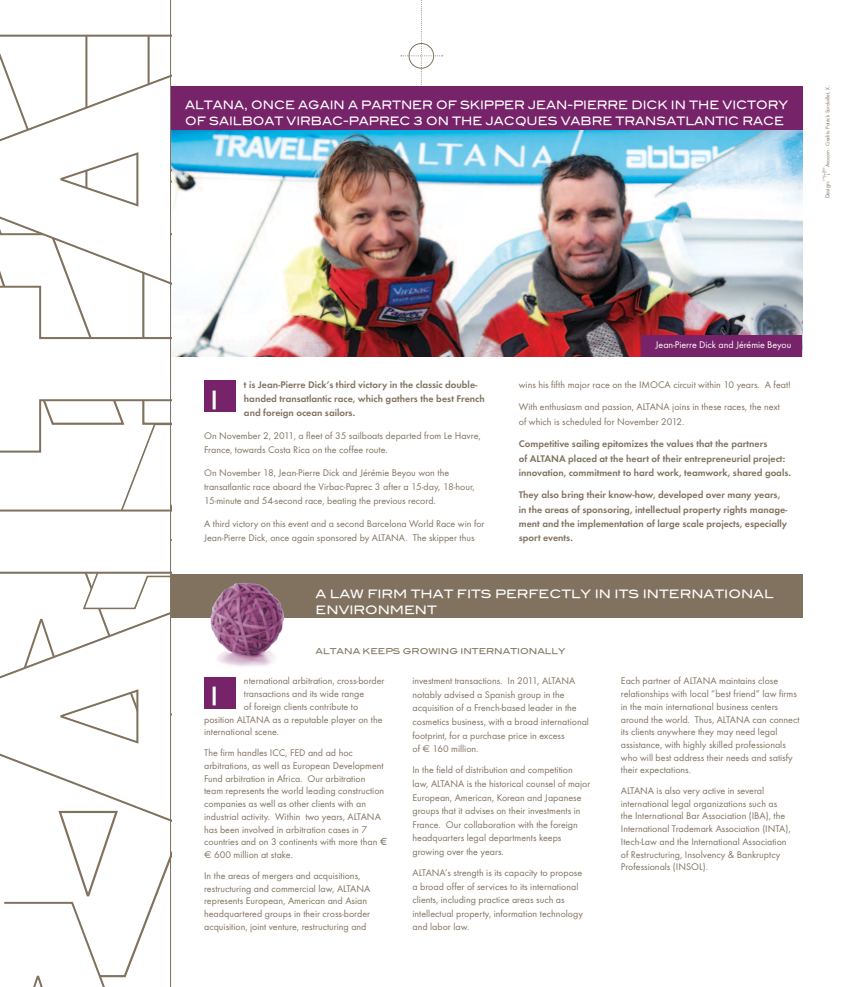
<style>
.page{position:relative;width:842px;height:987px;background:#fff}
.page>*{position:absolute;margin:0;border:0;box-sizing:border-box;transform-origin:0 0}
.t1{font:25px "Blair Md ITCTT Medium";color:#fff}
.t2{font:11.5px/16px "Blair Md ITCTT Medium";color:#fff;scale:.92 1}
.t3{font:11.5px/16px "Blair Md ITCTT Medium";color:#fff}
.t4{font:10px/12.7px "Futura T";color:#81725f}
.t5{font:600 10px/14.2px "Futura T";color:#81725f}
.t6{font:10px "Futura T";letter-spacing:-.005em;color:#fff}
.t7{font:8px "Blair Md ITCTT Medium";color:#81725f}
.t8{font:6px "Futura T";color:#81725f}
.t9{font:5.5px "Futura T";color:#81725f}
.s1{font-family:"Euro Sans"}
</style>
<div class="page">
<img style="left:171px;top:130px;width:631px;height:226px">
<svg style="left:69px;top:844px;width:101px;height:56px"></svg>
<svg style="left:4px;top:900px;width:152px;height:86px"></svg>
<svg style="left:0;top:34px;width:170px;height:810px"></svg>
<hr style="left:170px;top:0;width:1px;height:986px;background:#81725f">
<svg style="left:401px;top:0;width:42px;height:85px"></svg>
<div style="left:409px;top:43px;width:25px;height:26px;border:1px solid #81725f;border-radius:50%"></div>
<div style="left:171px;top:86px;width:631px;height:44px;background:#762369"></div>
<div style="left:641px;top:335px;width:161px;height:21px;background:#762369"></div>
<div style="left:204px;top:380px;width:31px;height:31px;background:#762369"></div>
<div style="left:171px;top:574px;width:631px;height:44px;background:#81725f"></div>
<img style="left:210px;top:583px;width:74px;height:84px">
<div style="left:204px;top:676px;width:31px;height:32px;background:#762369"></div>
<svg style="left:822px;top:167px;width:8px;height:14px"></svg>
<p class="t2" style="left:185px;top:96px;width:657px">ALTANA, ONCE AGAIN A PARTNER OF SKIPPER JEAN-PIERRE DICK IN THE VICTORY<br>OF SAILBOAT VIRBAC-PAPREC 3 ON THE JACQUES VABRE TRANSATLANTIC RACE</p>
<p class="t9" style="left:824px;top:167px;width:84px;rotate:-90deg">Avocom - Credits: Patrick Sordoillet, X .</p>
<p class="t8" style="left:824px;top:198px;width:19px;rotate:-90deg">Design:</p>
<p class="t5" style="left:244px;top:377px;width:242px">t is Jean-Pierre Dick’s third victory in the classic double&shy;handed transatlantic race, which gathers the best French and foreign ocean sailors.</p>
<p class="t4" style="left:204px;top:428px;width:278px;line-height:14.2px">On November 2, 2011, a fleet of 35 sailboats departed from Le Havre,<br>France, towards Costa Rica on the coffee route.</p>
<p class="t4" style="left:204px;top:465px;width:272px;line-height:14.2px">On November 18, Jean-Pierre Dick and Jérémie Beyou won the transatlantic race aboard the Virbac-Paprec 3 after a 15-day, 18-hour,<br>15-minute and 54-second race, beating the previous record.</p>
<p class="t4" style="left:204px;top:516px;width:282px;line-height:14.2px">A third victory on this event and a second Barcelona World Race win for<br>Jean-Pierre Dick, once again sponsored by ALTANA. The skipper thus</p>
<h1 class="t1" style="left:210px;top:379px;width:11px">I</h1>
<p class="t6" style="left:656px;top:339px;width:137px">Jean-Pierre Dick and Jérémie Beyou</p>
<p class="t4" style="left:519px;top:378px;width:274px">wins his fifth major race on the IMOCA circuit within 10 years. A feat!</p>
<p class="t4" style="left:519px;top:400px;width:263px;line-height:14.2px">With enthusiasm and passion, ALTANA joins in these races, the next of which is scheduled for November 2012.</p>
<p class="t5" style="left:519px;top:437px;width:274px">Competitive sailing epitomizes the values that the partners<br>of ALTANA placed at the heart of their entrepreneurial project: innovation, commitment to hard work, teamwork, shared goals.</p>
<p class="t5" style="left:519px;top:488px;width:270px">They also bring their know-how, developed over many years, in the areas of sponsoring, intellectual property rights manage&shy;ment and the implementation of large scale projects, especially sport events.</p>
<p class="t3" style="left:316px;top:584px;width:459px">A LAW FIRM THAT FITS PERFECTLY IN ITS INTERNATIONAL<br>ENVIRONMENT</p>
<p class="t7" style="left:316px;top:644px;width:251px">ALTANA KEEPS GROWING INTERNATIONALLY</p>
<p class="t4" style="left:244px;top:674px;width:142px">nternational arbitration, cross-border</p>
<p class="t4" style="left:244px;top:687px;width:122px">transactions and its wide range</p>
<p class="t4" style="left:244px;top:700px;width:116px">of foreign clients contribute to</p>
<p class="t4" style="left:204px;top:712px;width:180px">position ALTANA as a reputable player on the</p>
<p class="t4" style="left:204px;top:725px;width:77px">international scene.</p>
<p class="t4" style="left:204px;top:746px;width:182px">The firm handles ICC, FED and ad hoc arbitrations, as well as European Development Fund arbitration in Africa. Our arbitration team represents the world leading construction companies as well as other clients with an industrial activity. Within two years, ALTANA has been involved in arbitration cases in 7 countries and on 3 continents with more than € <span class="s1">e</span> 600 million at stake.</p>
<p class="t4" style="left:204px;top:869px;width:168px">In the areas of mergers and acquisitions, restructuring and commercial law, ALTANA represents European, American and Asian headquartered groups in their cross-border acquisition, joint venture, restructuring and</p>
<h1 class="t1" style="left:210px;top:676px;width:11px">I</h1>
<p class="t4" style="left:412px;top:674px;width:178px;line-height:13.5px">investment transactions. In 2011, ALTANA notably advised a Spanish group in the acquisition of a French-based leader in the cosmetics business, with a broad international footprint, for a purchase price in excess<br>of <span class="s1">e</span> 160 million.</p>
<p class="t4" style="left:412px;top:763px;width:179px;line-height:13.5px">In the field of distribution and competition law, ALTANA is the historical counsel of major European, American, Korean and Japanese groups that it advises on their investments in France. Our collaboration with the foreign headquarters legal departments keeps growing over the years.</p>
<p class="t4" style="left:412px;top:865px;width:172px;line-height:13.5px">ALTANA’s strength is its capacity to propose a broad offer of services to its international clients, including practice areas such as intellectual property, information technology and labor law.</p>
<p class="t4" style="left:621px;top:674px;width:180px">Each partner of ALTANA maintains close relationships with local “best friend” law firms in the main international business centers around the world. Thus, ALTANA can connect its clients anywhere they may need legal assistance, with highly skilled professionals who will best address their needs and satisfy their expectations.</p>
<p class="t4" style="left:621px;top:784px;width:171px">ALTANA is also very active in several international legal organizations such as the International Bar Association (IBA), the International Trademark Association (INTA), Itech-Law and the International Association of Restructuring, Insolvency &amp; Bankruptcy Professionals (INSOL).</p>
</div>
